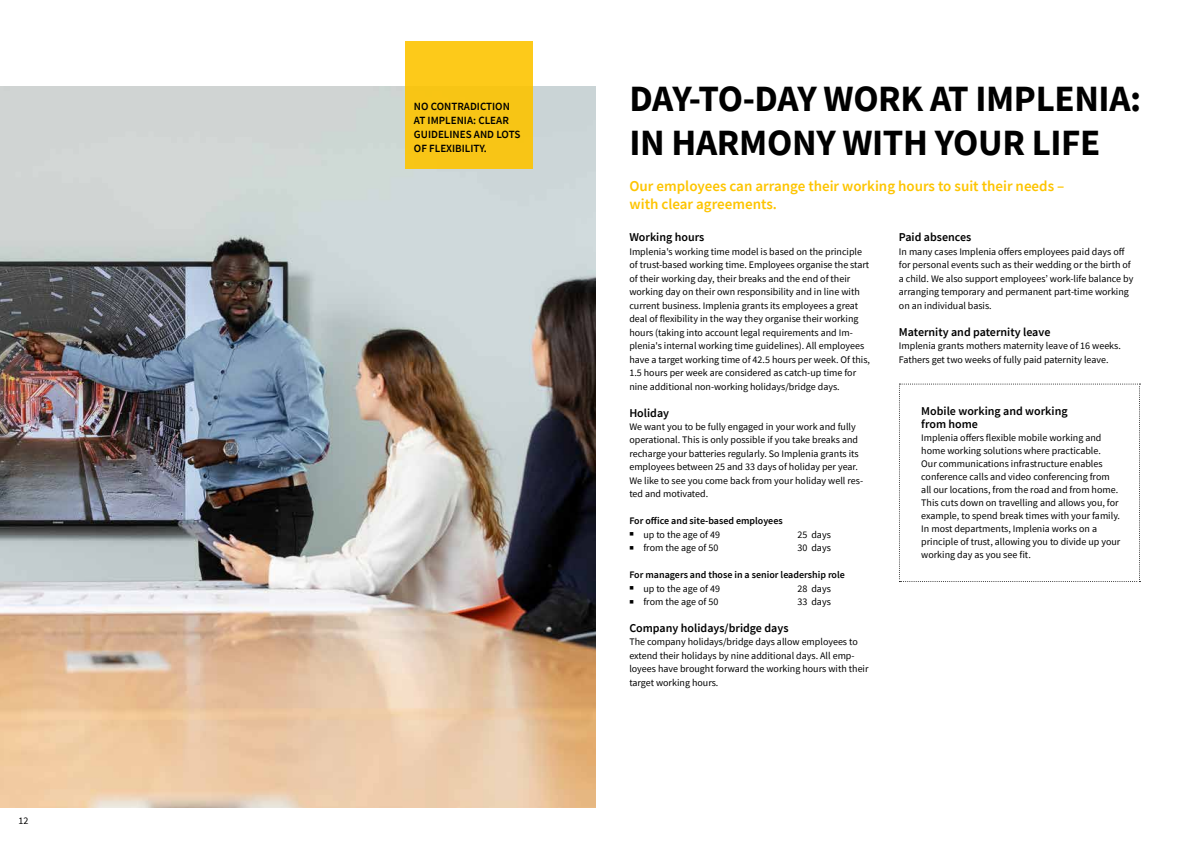
<style>
.page{position:relative;width:1191px;height:842px;background:#fff}
.page>*{position:absolute;margin:0;border:0;box-sizing:border-box;transform-origin:0 0}
.t1{font:700 37px/44px "Source Sans Pro";letter-spacing:-.01em;color:#000}
.t2{font:600 15px/18px "Source Sans Pro";color:#fdc400}
.t3{font:600 12px/13px "Source Sans Pro";color:#000}
.t4{font:600 11px/14px "Source Sans Pro";color:#000}
.t5{font:10px/13.5px "Source Sans Pro";color:#000}
.t6{font:600 10px "Source Sans Pro";color:#000}
</style>
<div class="page">
<img style="left:0;top:86px;width:595px;height:722px">
<svg style="left:899px;top:384px;width:241px;height:198px"></svg>
<div style="left:405px;top:41px;width:128px;height:128px;background:#f8c516"></div>
<p class="t5" style="left:19px;top:813px;width:11px">12</p>
<p class="t4" style="left:414px;top:100px;width:108px">NO CONTRADICTION<br>AT IMPLENIA: CLEAR<br>GUIDELINES AND LOTS<br>OF FLEXIBILITY.</p>
<h1 class="t1" style="left:629px;top:76px;width:513px">DAY-TO-DAY WORK AT IMPLENIA:<br>IN HARMONY WITH YOUR LIFE</h1>
<h2 class="t2" style="left:629px;top:176px;width:436px">Our employees can arrange their working hours to suit their needs – with clear agreements.</h2>
<p class="t3" style="left:629px;top:231px;width:76px">Working hours</p>
<p class="t5" style="left:629px;top:245px;width:242px">Implenia's working time model is based on the principle of trust-based working time. Employees organise the start of their working day, their breaks and the end of their working day on their own responsibility and in line with current business. Implenia grants its employees a great deal of flexibility in the way they organise their working hours (taking into account legal requirements and Im&shy;plenia's internal working time guidelines). All employees have a target working time of 42.5 hours per week. Of this, 1.5 hours per week are considered as catch-up time for nine additional non-working holidays/bridge days.</p>
<p class="t3" style="left:629px;top:406px;width:41px">Holiday</p>
<p class="t5" style="left:629px;top:420px;width:235px">We want you to be fully engaged in your work and fully operational. This is only possible if you take breaks and recharge your batteries regularly. So Implenia grants its employees between 25 and 33 days of holiday per year.<br>We like to see you come back from your holiday well res&shy;ted and motivated.</p>
<p class="t6" style="left:629px;top:514px;width:155px">For office and site-based employees</p>
<p class="t5" style="left:629px;top:528px;width:92px">■ up to the age of 49</p>
<p class="t5" style="left:797px;top:528px;width:35px">25 days</p>
<p class="t5" style="left:629px;top:541px;width:90px">■ from the age of 50</p>
<p class="t5" style="left:797px;top:541px;width:35px">30 days</p>
<p class="t6" style="left:629px;top:568px;width:217px">For managers and those in a senior leadership role</p>
<p class="t5" style="left:629px;top:581px;width:92px">■ up to the age of 49</p>
<p class="t5" style="left:797px;top:581px;width:35px">28 days</p>
<p class="t5" style="left:629px;top:595px;width:90px">■ from the age of 50</p>
<p class="t5" style="left:797px;top:595px;width:35px">33 days</p>
<p class="t3" style="left:629px;top:621px;width:161px">Company holidays/bridge days</p>
<p class="t5" style="left:629px;top:635px;width:241px">The company holidays/bridge days allow employees to extend their holidays by nine additional days. All emp&shy;loyees have brought forward the working hours with their target working hours.</p>
<p class="t3" style="left:899px;top:231px;width:74px">Paid absences</p>
<p class="t5" style="left:899px;top:245px;width:236px">In many cases Implenia offers employees paid days off for personal events such as their wedding or the birth of a child. We also support employees’ work-life balance by arranging temporary and permanent part-time working on an individual basis.</p>
<p class="t3" style="left:899px;top:325px;width:153px">Maternity and paternity leave</p>
<p class="t5" style="left:899px;top:339px;width:223px">Implenia grants mothers maternity leave of 16 weeks.<br>Fathers get two weeks of fully paid paternity leave.</p>
<p class="t3" style="left:921px;top:404px;width:148px">Mobile working and working from home</p>
<p class="t5" style="left:921px;top:431px;width:201px;line-height:13px">Implenia offers flexible mobile working and home working solutions where practicable.<br>Our communications infrastructure enables conference calls and video conferencing from all our locations, from the road and from home.<br>This cuts down on travelling and allows you, for example, to spend break times with your family.<br>In most departments, Implenia works on a principle of trust, allowing you to divide up your working day as you see fit.</p>
</div>
